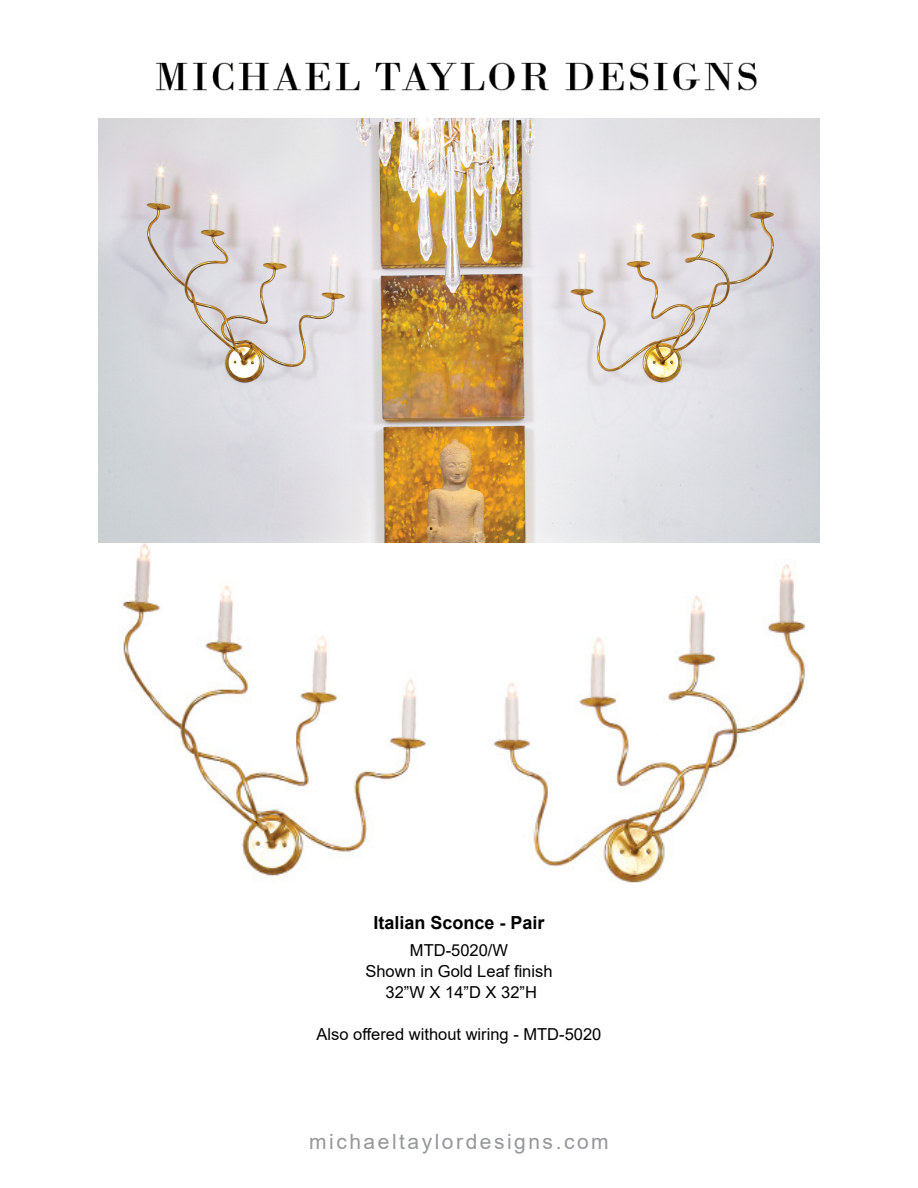
<style>
.page{position:relative;width:918px;height:1188px;background:#fff}
.page>*{position:absolute;margin:0;border:0;box-sizing:border-box;transform-origin:0 0}
.t1{font:21px "Arial";letter-spacing:.12em;color:#95979a}
.t2{font:700 18px "Arial";color:#000}
.t3{font:16.5px/21px "Arial";color:#000;text-align:center}
</style>
<div class="page">
<img style="left:155px;top:62px;width:602px;height:29px">
<img style="left:98px;top:542px;width:722px;height:341px">
<img style="left:98px;top:119px;width:722px;height:423px">
<p class="t2" style="left:373px;top:912px;width:173px">Italian Sconce - Pair</p>
<p class="t3" style="left:365px;top:941px;width:189px">MTD-5020/W<br>Shown in Gold Leaf finish<br>32”W X 14”D X 32”H</p>
<p class="t3" style="left:317px;top:1025px;width:286px">Also offered without wiring - MTD-5020</p>
<p class="t1" style="left:309px;top:1134px;width:301px">michaeltaylordesigns.com</p>
</div>
